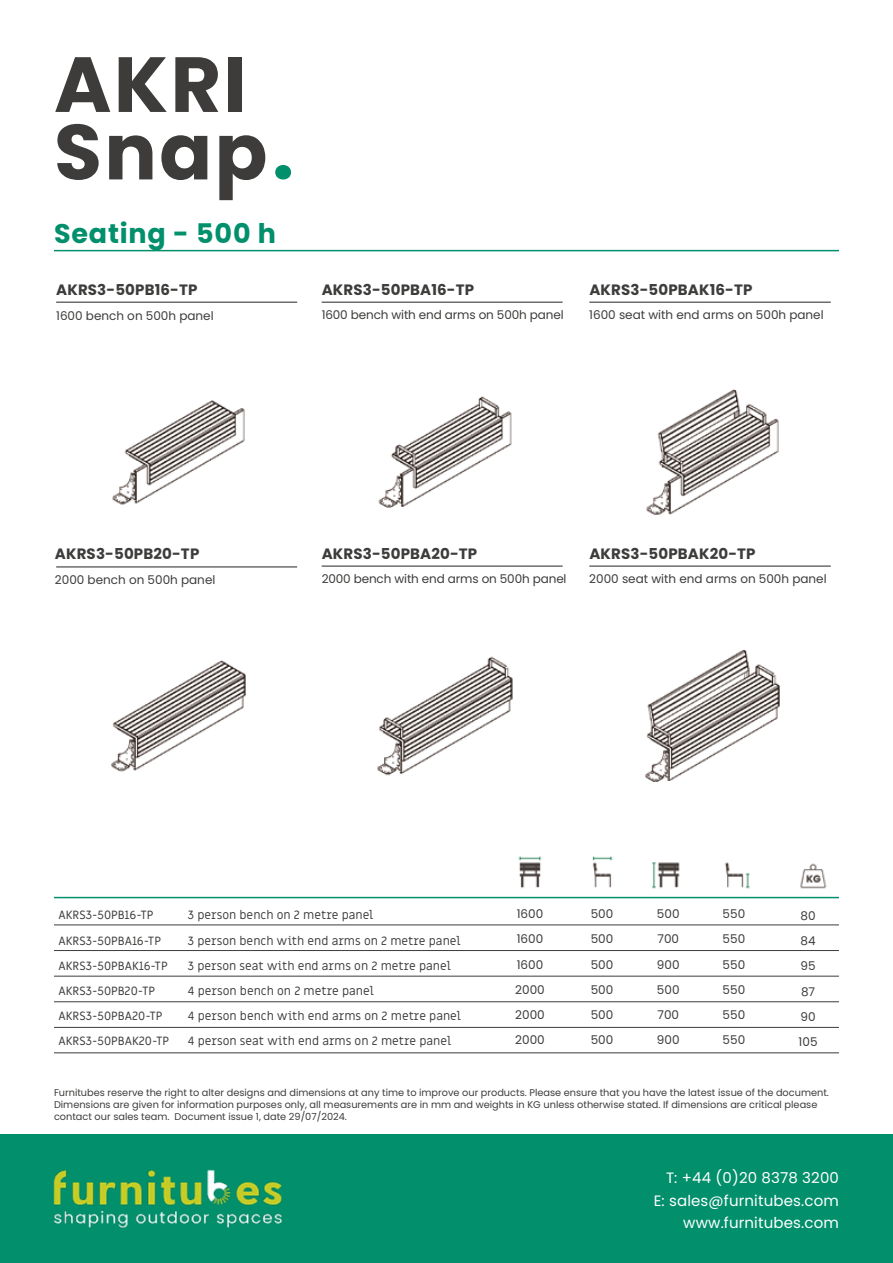
<style>
.page{position:relative;width:893px;height:1263px;background:#fff}
.page>*{position:absolute;margin:0;border:0;box-sizing:border-box;transform-origin:0 0}
.t1{font:700 78px/67.5px "Poppins";letter-spacing:.03em;color:#3d3c3b}
.t2{font:700 27px "Poppins";letter-spacing:.03em;color:#028f6b}
.t3{font:700 15px "Poppins";letter-spacing:.01em;color:#3d3c3b}
.t4{font:15px/22.5px "Poppins";letter-spacing:.01em;color:#fff;text-align:right}
.t5{font:12px/25.2px "Miriam Libre";color:#3d3c3b}
.t6{font:12px/25.2px "Poppins";color:#3d3c3b;text-align:justify}
.t7{font:9.75px/11.7px "Poppins";color:#3d3c3b}
.s1{color:#028f6b}
</style>
<div class="page">
<img style="left:518px;top:856px;width:24px;height:33px">
<img style="left:592px;top:856px;width:21px;height:32px">
<img style="left:652px;top:862px;width:28px;height:27px">
<img style="left:725px;top:862px;width:25px;height:27px">
<img style="left:800px;top:863px;width:27px;height:26px">
<div style="left:0;top:1134px;width:893px;height:129px;background:#028f6b"></div>
<img style="left:53px;top:1169px;width:229px;height:59px">
<hr style="left:54px;top:250px;width:785px;height:1px;background:#028f6b">
<hr style="left:54px;top:1052px;width:785px;height:1px;background:#3d3c3b">
<hr style="left:54px;top:897px;width:785px;height:1px;background:#028f6b">
<img style="left:112px;top:400px;width:133px;height:105px">
<img style="left:378px;top:396px;width:134px;height:112px">
<img style="left:646px;top:389px;width:133px;height:126px">
<img style="left:111px;top:660px;width:135px;height:112px">
<img style="left:377px;top:656px;width:136px;height:120px">
<img style="left:645px;top:650px;width:135px;height:132px">
<hr style="left:54px;top:924px;width:785px;height:1px;background:#3d3c3b">
<hr style="left:54px;top:950px;width:785px;height:1px;background:#3d3c3b">
<hr style="left:54px;top:976px;width:785px;height:1px;background:#3d3c3b">
<hr style="left:56px;top:302px;width:241px;height:1px;background:#3d3c3b">
<hr style="left:322px;top:302px;width:241px;height:1px;background:#3d3c3b">
<hr style="left:589px;top:302px;width:242px;height:1px;background:#3d3c3b">
<hr style="left:322px;top:565px;width:241px;height:2px;background:#3d3c3b">
<hr style="left:589px;top:565px;width:242px;height:2px;background:#3d3c3b">
<hr style="left:56px;top:566px;width:241px;height:1px;background:#3d3c3b">
<hr style="left:54px;top:1001px;width:785px;height:1px;background:#3d3c3b">
<hr style="left:54px;top:1027px;width:785px;height:1px;background:#3d3c3b">
<h1 class="t1" style="left:54px;top:51px;width:242px">AKRI<br>Snap<span class="s1">.</span></h1>
<h2 class="t2" style="left:54px;top:218px;width:224px">Seating - 500 h</h2>
<h3 class="t3" style="left:56px;top:281px;width:143px">AKRS3-50PB16-TP</h3>
<h3 class="t3" style="left:322px;top:281px;width:154px">AKRS3-50PBA16-TP</h3>
<h3 class="t3" style="left:589px;top:281px;width:165px">AKRS3-50PBAK16-TP</h3>
<p class="t6" style="left:56px;top:303px;width:159px">1600 bench on 500h panel</p>
<p class="t6" style="left:322px;top:302px;width:243px">1600 bench with end arms on 500h panel</p>
<p class="t6" style="left:589px;top:302px;width:236px">1600 seat with end arms on 500h panel</p>
<h3 class="t3" style="left:55px;top:545px;width:146px">AKRS3-50PB20-TP</h3>
<h3 class="t3" style="left:322px;top:545px;width:157px">AKRS3-50PBA20-TP</h3>
<h3 class="t3" style="left:589px;top:545px;width:168px">AKRS3-50PBAK20-TP</h3>
<p class="t6" style="left:55px;top:567px;width:162px">2000 bench on 500h panel</p>
<p class="t6" style="left:322px;top:566px;width:246px">2000 bench with end arms on 500h panel</p>
<p class="t6" style="left:589px;top:566px;width:239px">2000 seat with end arms on 500h panel</p>
<p class="t5" style="left:58px;top:903px;width:112px">AKRS3-50PB16-TP<br>AKRS3-50PBA16-TP<br>AKRS3-50PBAK16-TP<br>AKRS3-50PB20-TP<br>AKRS3-50PBA20-TP<br>AKRS3-50PBAK20-TP</p>
<p class="t6" style="left:515px;top:901px;width:31px;text-align:left">1600<br>1600<br>1600<br>2000<br>2000<br>2000</p>
<p class="t6" style="left:591px;top:901px;width:24px">500<br>500<br>500<br>500<br>500<br>500</p>
<p class="t6" style="left:657px;top:901px;width:24px">500<br>700<br>900<br>500<br>700<br>900</p>
<p class="t6" style="left:723px;top:901px;width:24px">550<br>550<br>550<br>550<br>550<br>550</p>
<p class="t5" style="left:188px;top:903px;width:275px">3 person bench on 2 metre panel<br>3 person bench with end arms on 2 metre panel 3 person seat with end arms on 2 metre panel<br>4 person bench on 2 metre panel<br>4 person bench with end arms on 2 metre panel 4 person seat with end arms on 2 metre panel</p>
<p class="t6" style="left:799px;top:903px;width:20px;text-align:left">80<br>84<br>95<br>87<br>90<br>105</p>
<p class="t7" style="left:54px;top:1087px;width:776px">Furnitubes reserve the right to alter designs and dimensions at any time to improve our products. Please ensure that you have the latest issue of the document.<br>Dimensions are given for information purposes only, all measurements are in mm and weights in KG unless otherwise stated. If dimensions are critical please contact our sales team. Document issue 1, date 29/07/2024.</p>
<h3 class="t4" style="left:654px;top:1167px;width:187px">T: +44 (0)20 8378 3200<br>E: sales@furnitubes.com www.furnitubes.com</h3>
</div>
